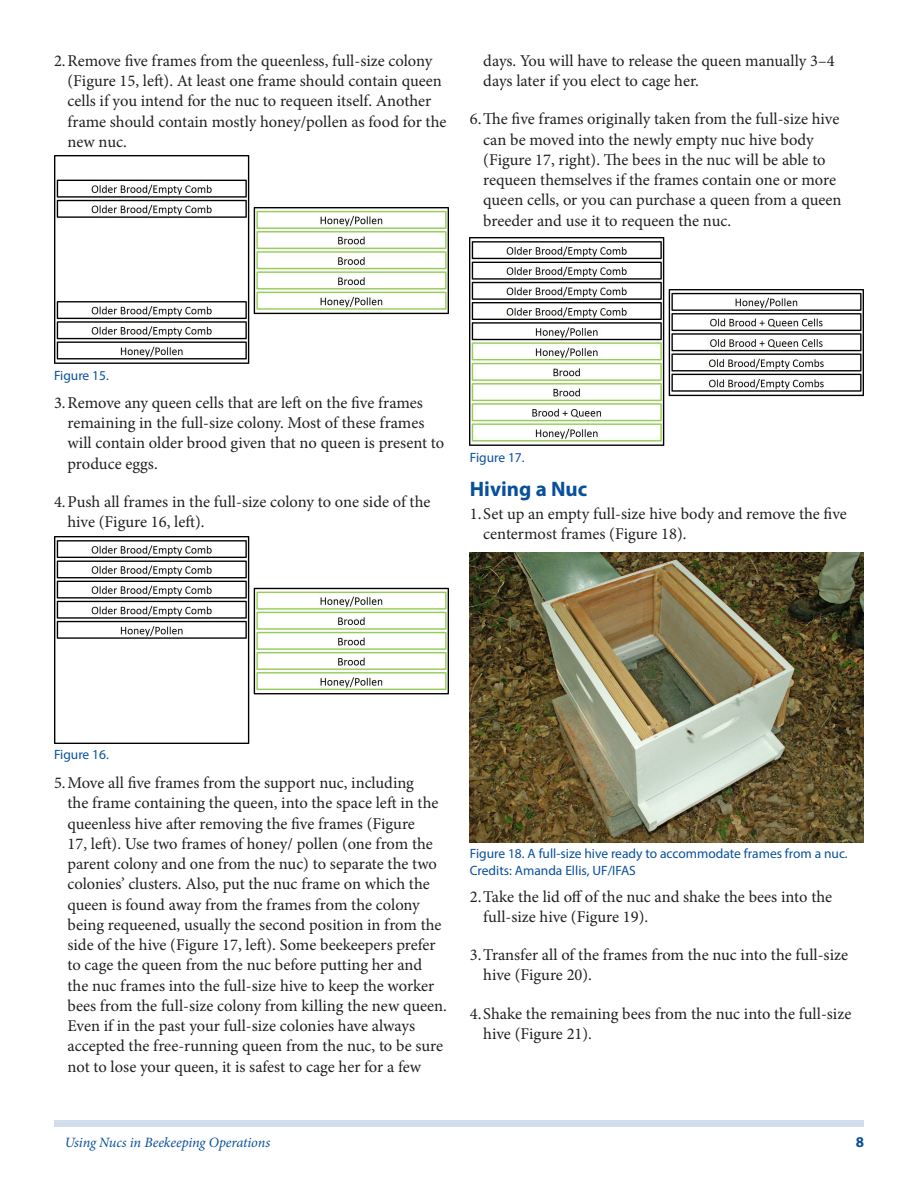
<style>
.page{position:relative;width:918px;height:1188px;background:#fff}
.page>*{position:absolute;margin:0;border:0;box-sizing:border-box;transform-origin:0 0}
.SectionHeading1{font:700 21px "Myriad Pro";color:#09509a}
.t1{font:16.5px/20.2px "Minion Pro";color:#231f20}
.t2{font:700 15px "Myriad Pro";color:#09509a}
.RunningTitleItalics{font:italic 14.25px "Minion Pro";letter-spacing:-.01em;color:#09509a}
.FigureCaption{font:13.5px "Myriad Pro";color:#09509a}
</style>
<div class="page">
<div style="left:54px;top:1120px;width:810px;height:7px;background:#d0dfeb"></div>
<img style="left:54px;top:156px;width:394px;height:208px">
<img style="left:54px;top:536px;width:394px;height:208px">
<img style="left:470px;top:238px;width:394px;height:208px">
<img style="left:470px;top:552px;width:394px;height:291px">
<p class="t1" style="left:68px;top:51px;width:381px;text-indent:-14px">2.Remove five frames from the queenless, full-size colony (Figure 15, left). At least one frame should contain queen cells if you intend for the nuc to requeen itself. Another frame should contain mostly honey/pollen as food for the new nuc.</p>
<p class="t1" style="left:483px;top:51px;width:353px">days. You will have to release the queen manually 3–4 days later if you elect to cage her.</p>
<p class="t1" style="left:483px;top:109px;width:360px;text-indent:-14px">6.The five frames originally taken from the full-size hive can be moved into the newly empty nuc hive body (Figure 17, right). The bees in the nuc will be able to requeen themselves if the frames contain one or more queen cells, or you can purchase a queen from a queen breeder and use it to requeen the nuc.</p>
<p class="FigureCaption" style="left:54px;top:367px;width:56px">Figure 15.</p>
<p class="t1" style="left:68px;top:393px;width:378px;text-indent:-14px">3.Remove any queen cells that are left on the five frames remaining in the full-size colony. Most of these frames will contain older brood given that no queen is present to produce eggs.</p>
<p class="t1" style="left:68px;top:492px;width:365px;text-indent:-14px">4.Push all frames in the full-size colony to one side of the hive (Figure 16, left).</p>
<p class="FigureCaption" style="left:470px;top:449px;width:56px">Figure 17.</p>
<p class="SectionHeading1" style="left:470px;top:475px;width:119px">Hiving a Nuc</p>
<p class="t1" style="left:483px;top:504px;width:365px;text-indent:-14px">1.Set up an empty full-size hive body and remove the five centermost frames (Figure 18).</p>
<p class="FigureCaption" style="left:54px;top:746px;width:56px">Figure 16.</p>
<p class="t1" style="left:68px;top:773px;width:381px;text-indent:-14px">5.Move all five frames from the support nuc, including<br>the frame containing the queen, into the space left in the queenless hive after removing the five frames (Figure<br>17, left). Use two frames of honey/ pollen (one from the parent colony and one from the nuc) to separate the two colonies’ clusters. Also, put the nuc frame on which the queen is found away from the frames from the colony being requeened, usually the second position in from the side of the hive (Figure 17, left). Some beekeepers prefer to cage the queen from the nuc before putting her and the nuc frames into the full-size hive to keep the worker bees from the full-size colony from killing the new queen.<br>Even if in the past your full-size colonies have always accepted the free-running queen from the nuc, to be sure not to lose your queen, it is safest to cage her for a few</p>
<p class="FigureCaption" style="left:470px;top:845px;width:379px">Figure 18. A full-size hive ready to accommodate frames from a nuc.</p>
<p class="FigureCaption" style="left:470px;top:862px;width:168px">Credits: Amanda Ellis, UF/IFAS</p>
<p class="t1" style="left:483px;top:886px;width:350px;text-indent:-14px">2.Take the lid off of the nuc and shake the bees into the full-size hive (Figure 19).</p>
<p class="t1" style="left:483px;top:945px;width:366px;text-indent:-14px">3.Transfer all of the frames from the nuc into the full-size hive (Figure 20).</p>
<p class="t1" style="left:483px;top:1003px;width:370px;text-indent:-14px">4.Shake the remaining bees from the nuc into the full-size hive (Figure 21).</p>
<p class="RunningTitleItalics" style="left:65px;top:1133px;width:207px">Using Nucs in Beekeeping Operations</p>
<p class="t2" style="left:856px;top:1133px;width:10px">8</p>
</div>
